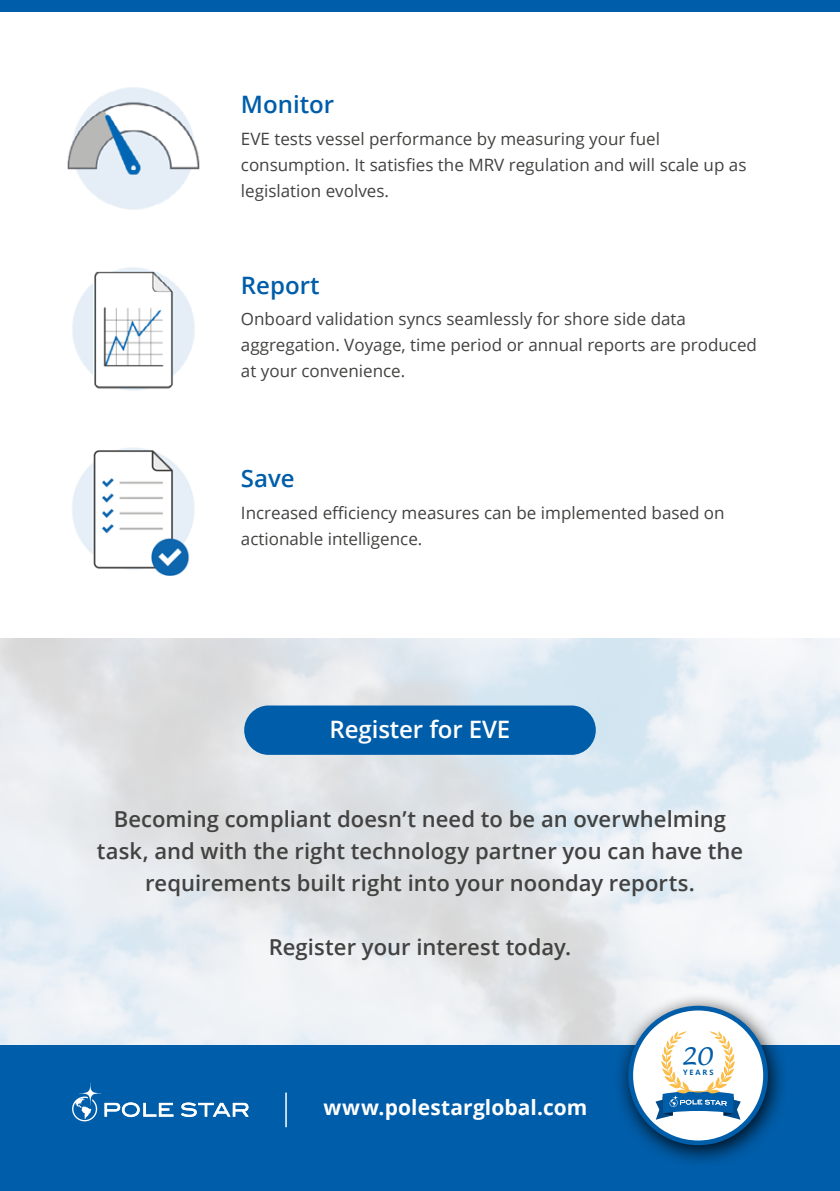
<style>
.page{position:relative;width:840px;height:1191px;background:#fff}
.page>*{position:absolute;margin:0;border:0;box-sizing:border-box;transform-origin:0 0}
.t1{font:italic 24.6px "Lucida Handwriting";color:#005da9}
.t2{font:600 24px "Open Sans";color:#005da9}
.t3{font:600 24px "Open Sans";letter-spacing:-.005em;color:#fff}
.t4{font:600 22px/32px "Open Sans";color:#424241;text-align:center}
.t5{font:700 21px "Open Sans";letter-spacing:.005em;color:#fff}
.t6{font:17px/26px "Open Sans";color:#424241}
.t7{font:700 7.4px "Open Sans";letter-spacing:.245em;color:#005da9}
</style>
<div class="page">
<img style="left:0;top:638px;width:839px;height:407px">
<div style="left:0;top:0;width:839px;height:11px;background:#005da9"></div>
<img style="left:67px;top:87px;width:133px;height:123px">
<img style="left:72px;top:267px;width:123px;height:123px">
<img style="left:72px;top:447px;width:123px;height:129px">
<div style="left:0;top:1046px;width:839px;height:145px;background:#005da9"></div>
<div style="left:612px;top:992px;width:176px;height:176px;background:#000;opacity:.9"></div>
<svg style="left:628px;top:1005px;width:139px;height:140px"></svg>
<hr style="left:285px;top:1092px;width:1px;height:35px;background:#fff">
<svg style="left:72px;top:1082px;width:101px;height:39px"></svg>
<svg style="left:181px;top:1102px;width:67px;height:15px"></svg>
<div style="left:244px;top:705px;width:351px;height:50px;background:#005da9;border-radius:24px"></div>
<h2 class="t2" style="left:241px;top:88px;width:95px">Monitor</h2>
<p class="t6" style="left:241px;top:125px;width:507px">EVE tests vessel performance by measuring your fuel consumption. It satisfies the MRV regulation and will scale up as legislation evolves.</p>
<h2 class="t2" style="left:241px;top:268px;width:80px">Report</h2>
<p class="t6" style="left:241px;top:305px;width:517px">Onboard validation syncs seamlessly for shore side data aggregation. Voyage, time period or annual reports are produced at your convenience.</p>
<h2 class="t2" style="left:241px;top:462px;width:55px">Save</h2>
<p class="t6" style="left:241px;top:499px;width:485px">Increased efficiency measures can be implemented based on actionable intelligence.</p>
<h2 class="t3" style="left:329px;top:712px;width:182px">Register for EVE</h2>
<p class="t4" style="left:97px;top:802px;width:647px">Becoming compliant doesn’t need to be an overwhelming task, and with the right technology partner you can have the requirements built right into your noonday reports.</p>
<p class="t4" style="left:269px;top:930px;width:304px">Register your interest today.</p>
<p class="t5" style="left:323px;top:1093px;width:265px">www.polestarglobal.com</p>
<h1 class="t1" style="left:680px;top:1041px;width:33px">20</h1>
<p class="t7" style="left:682px;top:1067px;width:32px">YEARS</p>
</div>
